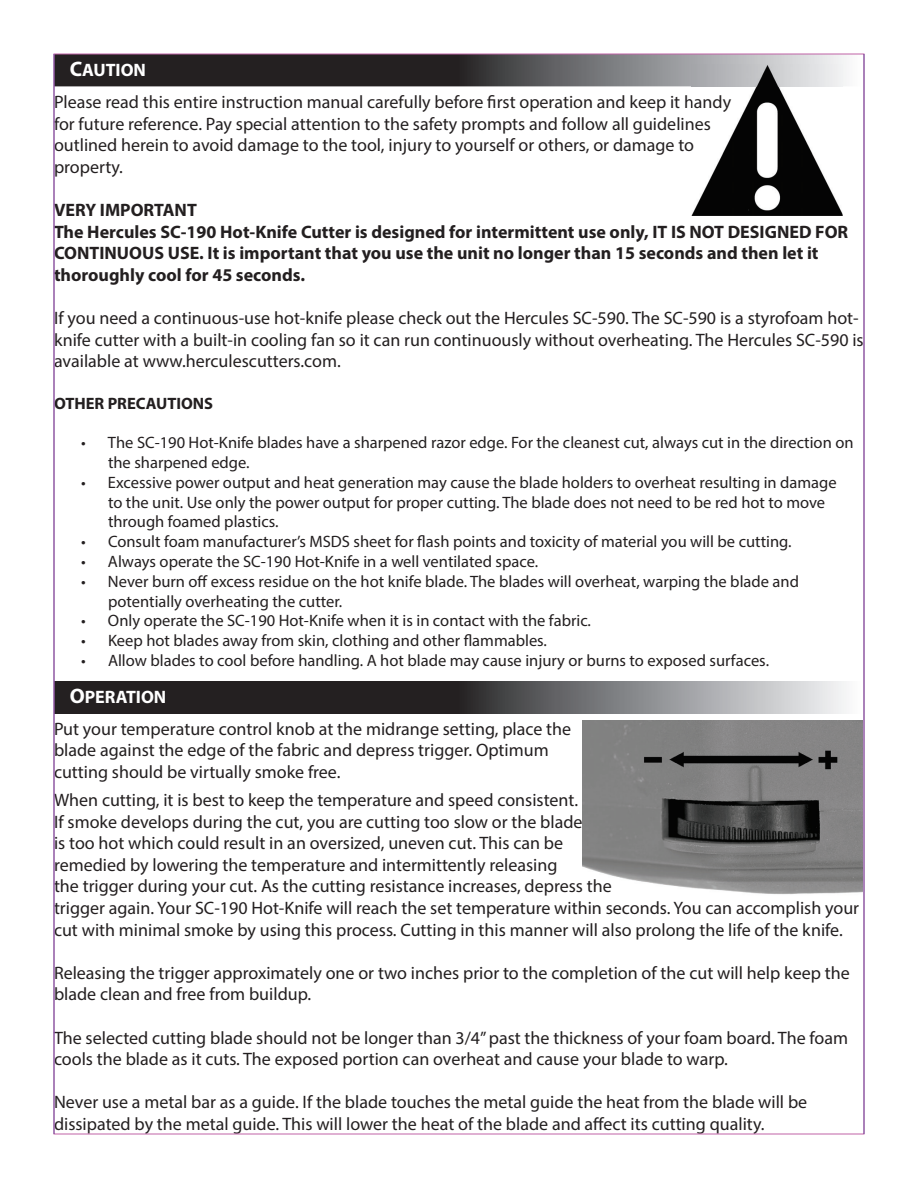
<style>
.page{position:relative;width:918px;height:1188px;background:#fff}
.page>*{position:absolute;margin:0;border:0;box-sizing:border-box;transform-origin:0 0}
.t1{font:18px/21.6px "Myriad Pro";color:#231f20}
.t2{font:700 18px/21.6px "Myriad Pro";color:#231f20}
.t3{font:16.5px/19.8px "Myriad Pro";color:#231f20}
.t4{font:700 16.5px "Myriad Pro";color:#231f20}
.s1{font-weight:700;font-size:21px;color:#fff}
.s2{font-weight:700;color:#fff}
</style>
<div class="page">
<svg style="left:56px;top:56px;width:790px;height:30px;background:#464445"></svg>
<img style="left:691px;top:64px;width:152px;height:152px">
<img style="left:691px;top:95px;width:40px;height:17px">
<img style="left:691px;top:117px;width:19px;height:16px">
<svg style="left:691px;top:138px;width:2px;height:17px"></svg>
<svg style="left:56px;top:681px;width:790px;height:33px;background:#585758"></svg>
<img style="left:583px;top:721px;width:279px;height:174px">
<hr style="left:54px;top:54px;width:1px;height:1080px;background:#7753a2">
<hr style="left:864px;top:54px;width:1px;height:1080px;background:#7753a2">
<p class="t1" style="left:54px;top:54px;width:679px;line-height:32.4px;text-indent:16px"><span class="s1">C</span><span class="s2">AUTION<br></span>Please read this entire instruction manual carefully before first operation and keep it handy</p>
<p class="t1" style="left:54px;top:114px;width:658px">for future reference. Pay special attention to the safety prompts and follow all guidelines outlined herein to avoid damage to the tool, injury to yourself or others, or damage to property.</p>
<p class="t2" style="left:54px;top:200px;width:796px">VERY IMPORTANT<br>The Hercules SC-190 Hot-Knife Cutter is designed for intermittent use only, IT IS NOT DESIGNED FOR CONTINUOUS USE. It is important that you use the unit no longer than 15 seconds and then let it thoroughly cool for 45 seconds.</p>
<p class="t1" style="left:54px;top:308px;width:811px">If you need a continuous-use hot-knife please check out the Hercules SC-590. The SC-590 is a styrofoam hot&shy;knife cutter with a built-in cooling fan so it can run continuously without overheating. The Hercules SC-590 is available at www.herculescutters.com.</p>
<p class="t4" style="left:54px;top:397px;width:161px">OTHER PRECAUTIONS</p>
<p class="t3" style="left:108px;top:434px;width:747px;text-indent:-27px">• The SC-190 Hot-Knife blades have a sharpened razor edge. For the cleanest cut, always cut in the direction on the sharpened edge.</p>
<p class="t3" style="left:108px;top:473px;width:730px;text-indent:-27px">• Excessive power output and heat generation may cause the blade holders to overheat resulting in damage to the unit. Use only the power output for proper cutting. The blade does not need to be red hot to move through foamed plastics.</p>
<p class="t3" style="left:81px;top:533px;width:712px">• Consult foam manufacturer’s MSDS sheet for flash points and toxicity of material you will be cutting.</p>
<p class="t3" style="left:81px;top:553px;width:459px">• Always operate the SC-190 Hot-Knife in a well ventilated space.</p>
<p class="t3" style="left:108px;top:572px;width:692px;text-indent:-27px">• Never burn off excess residue on the hot knife blade. The blades will overheat, warping the blade and potentially overheating the cutter.</p>
<p class="t3" style="left:81px;top:612px;width:512px">• Only operate the SC-190 Hot-Knife when it is in contact with the fabric.</p>
<p class="t3" style="left:81px;top:632px;width:468px">• Keep hot blades away from skin, clothing and other flammables.</p>
<p class="t3" style="left:81px;top:652px;width:690px">• Allow blades to cool before handling. A hot blade may cause injury or burns to exposed surfaces.</p>
<p class="t1" style="left:54px;top:682px;width:519px;line-height:32px;text-indent:16px"><span class="s1">O</span><span class="s2">PERATION<br></span>Put your temperature control knob at the midrange setting, place the</p>
<p class="t1" style="left:54px;top:740px;width:496px">blade against the edge of the fabric and depress trigger. Optimum cutting should be virtually smoke free.</p>
<p class="t1" style="left:54px;top:790px;width:807px">When cutting, it is best to keep the temperature and speed consistent.<br>If smoke develops during the cut, you are cutting too slow or the blade<br>is too hot which could result in an oversized, uneven cut. This can be<br>remedied by lowering the temperature and intermittently releasing<br>the trigger during your cut. As the cutting resistance increases, depress the<br>trigger again. Your SC-190 Hot-Knife will reach the set temperature within seconds. You can accomplish your cut with minimal smoke by using this process. Cutting in this manner will also prolong the life of the knife.</p>
<p class="t1" style="left:54px;top:963px;width:797px">Releasing the trigger approximately one or two inches prior to the completion of the cut will help keep the blade clean and free from buildup.</p>
<p class="t1" style="left:54px;top:1028px;width:796px">The selected cutting blade should not be longer than 3/4” past the thickness of your foam board. The foam cools the blade as it cuts. The exposed portion can overheat and cause your blade to warp.</p>
<p class="t1" style="left:54px;top:1093px;width:755px">Never use a metal bar as a guide. If the blade touches the metal guide the heat from the blade will be dissipated by the metal guide. This will lower the heat of the blade and affect its cutting quality.</p>
</div>
